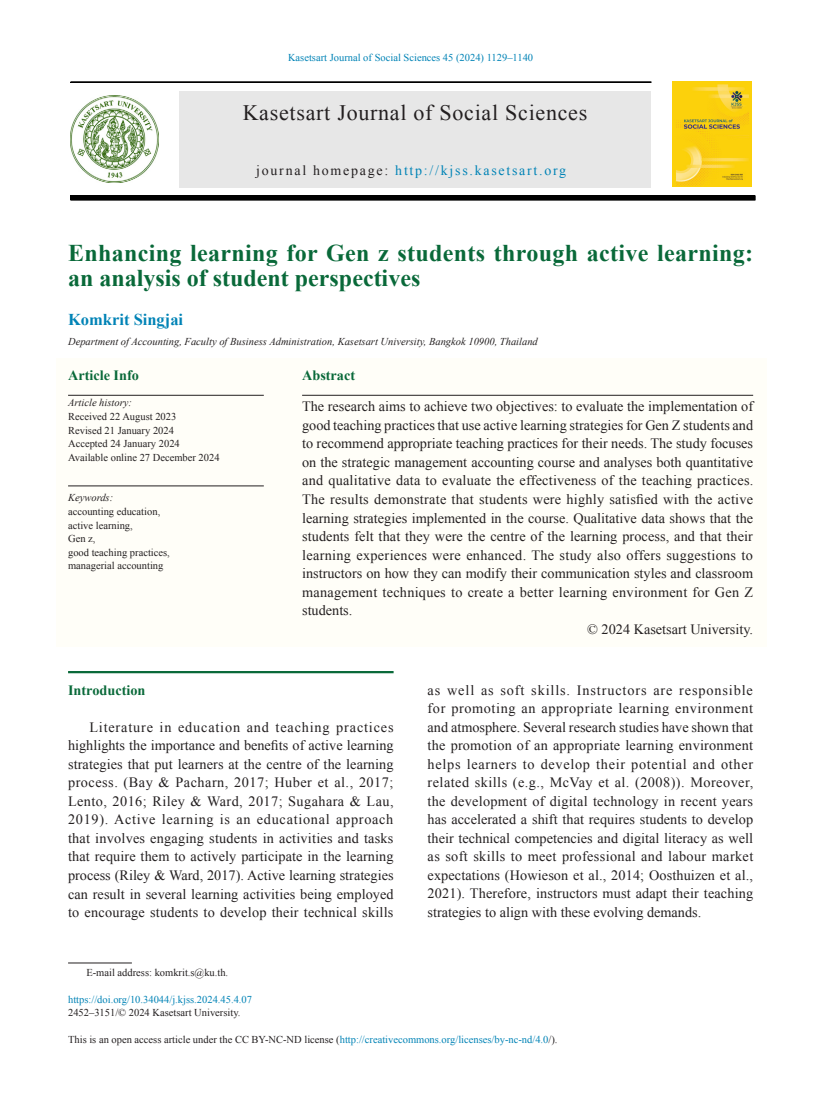
<style>
.page{position:relative;width:817px;height:1115px;background:#fff}
.page>*{position:absolute;margin:0;border:0;box-sizing:border-box;transform-origin:0 0}
._1_Headline_E{font:700 24px/25.5px "Times New Roman";letter-spacing:.015em;color:#096939}
._2_Text_E_9_5{font:22.05px "Times New Roman";letter-spacing:.035em;color:#231f20}
._1_author_name_E{font:700 16.5px "Times New Roman";color:#0083b6}
._2_Text_E_9_5-2{font:14.25px/18.5px "Times New Roman";letter-spacing:.015em;color:#231f20;text-align:justify}
._2_Text_line_E{font:14.25px "Times New Roman";color:#231f20}
._1_Article___Abstrac{font:700 14.25px "Times New Roman";color:#096939}
._2_Sub_1_E{font:700 14.25px "Times New Roman";color:#096939}
._2_Text_E_9_5-3{font:13.95px "Times New Roman";letter-spacing:.125em;color:#0083b6}
._1_Article_info___ke{font:10.5px "Times New Roman";color:#231f20}
._2_Text_E_9_5-4{font:10.5px "Times New Roman";color:#231f20}
._1_office_line_E{font:italic 10.5px "Times New Roman";color:#231f20}
._0_Master_head{font:10.5px "Times New Roman";color:#0083b6}
._1_doi{font:10.5px "Times New Roman";color:#0083b6}
._1_doi-2{font:10.5px "Times New Roman";color:#231f20}
._1_coress_line{font:10.5px "Times New Roman";color:#231f20}
._1_Article_info___ke-2{font:italic 10.5px "Times New Roman";color:#231f20}
._1_keyword_head{font:italic 10.5px "Times New Roman";color:#231f20}
.s1{color:#231f20}
.s2{color:#0083b6}
</style>
<div class="page">
<div style="left:71px;top:196px;width:684px;height:4px;border:1px solid #000"></div>
<div style="left:179px;top:91px;width:471px;height:96px;background:#e7e7e7"></div>
<img style="left:71px;top:95px;width:87px;height:88px">
<div style="left:71px;top:82px;width:580px;height:1px;border:1px solid #000"></div>
<svg style="left:672px;top:81px;width:80px;height:106px"></svg>
<img style="left:672px;top:82px;width:79px;height:104px">
<div style="left:57px;top:358px;width:710px;height:288px;background:#fffef8"></div>
<hr style="left:302px;top:395px;width:451px;height:1px;background:#231f20">
<hr style="left:68px;top:395px;width:196px;height:1px;background:#231f20">
<hr style="left:68px;top:485px;width:196px;height:1px;background:#231f20">
<hr style="left:68px;top:962px;width:64px;height:1px;background:#231f20">
<hr style="left:68px;top:670px;width:325px;height:3px;background:#096939">
<p class="_0_Master_head" style="left:288px;top:50px;width:247px">Kasetsart Journal of Social Sciences 45 (2024) 1129–1140</p>
<p class="_2_Text_E_9_5" style="left:243px;top:97px;width:346px">Kasetsart Journal of Social Sciences</p>
<p class="_2_Text_E_9_5-3" style="left:256px;top:160px;width:311px"><span class="s1">journal homepage:</span> http://kjss.kasetsart.org</p>
<p class="_1_Headline_E" style="left:68px;top:239px;width:686px">Enhancing learning for Gen z students through active learning: an analysis of student perspectives</p>
<p class="_1_author_name_E" style="left:68px;top:307px;width:117px">Komkrit Singjai</p>
<p class="_1_office_line_E" style="left:68px;top:334px;width:471px">Department of Accounting, Faculty of Business Administration, Kasetsart University, Bangkok 10900, Thailand</p>
<p class="_1_Article___Abstrac" style="left:302px;top:365px;width:55px">Abstract</p>
<p class="_2_Text_E_9_5-2" style="left:302px;top:397px;width:452px">The research aims to achieve two objectives: to evaluate the implementation of good teaching practices that use active learning strategies for Gen Z students and to recommend appropriate teaching practices for their needs. The study focuses on the strategic management accounting course and analyses both quantitative and qualitative data to evaluate the effectiveness of the teaching practices.<br>The results demonstrate that students were highly satisfied with the active learning strategies implemented in the course. Qualitative data shows that the students felt that they were the centre of the learning process, and that their learning experiences were enhanced. The study also offers suggestions to instructors on how they can modify their communication styles and classroom management techniques to create a better learning environment for Gen Z students.</p>
<p class="_2_Text_line_E" style="left:587px;top:618px;width:167px">© 2024 Kasetsart University.</p>
<p class="_1_Article___Abstrac" style="left:68px;top:365px;width:72px">Article Info</p>
<p class="_1_Article_info___ke-2" style="left:68px;top:395px;width:65px">Article history:</p>
<p class="_1_Article_info___ke" style="left:68px;top:409px;width:110px">Received 22 August 2023</p>
<p class="_1_Article_info___ke" style="left:68px;top:422px;width:107px">Revised 21 January 2024</p>
<p class="_1_Article_info___ke" style="left:68px;top:436px;width:113px">Accepted 24 January 2024</p>
<p class="_1_Article_info___ke" style="left:68px;top:450px;width:153px">Available online 27 December 2024</p>
<p class="_1_keyword_head" style="left:68px;top:490px;width:47px">Keywords:</p>
<p class="_1_Article_info___ke" style="left:68px;top:503px;width:94px">accounting education,</p>
<p class="_1_Article_info___ke" style="left:68px;top:517px;width:66px">active learning,</p>
<p class="_1_Article_info___ke" style="left:68px;top:531px;width:29px">Gen z,</p>
<p class="_1_Article_info___ke" style="left:68px;top:544px;width:103px">good teaching practices,</p>
<p class="_1_Article_info___ke" style="left:68px;top:558px;width:97px">managerial accounting</p>
<p class="_2_Sub_1_E" style="left:68px;top:679px;width:79px">Introduction</p>
<p class="_2_Text_E_9_5-2" style="left:68px;top:716px;width:327px;text-indent:21px">Literature in education and teaching practices highlights the importance and benefits of active learning strategies that put learners at the centre of the learning process. (Bay &amp; Pacharn, 2017; Huber et al., 2017; Lento, 2016; Riley &amp; Ward, 2017; Sugahara &amp; Lau, 2019). Active learning is an educational approach that involves engaging students in activities and tasks that require them to actively participate in the learning process (Riley &amp; Ward, 2017). Active learning strategies can result in several learning activities being employed to encourage students to develop their technical skills</p>
<p class="_2_Text_E_9_5-2" style="left:427px;top:679px;width:327px">as well as soft skills. Instructors are responsible for promoting an appropriate learning environment and atmosphere. Several research studies have shown that the promotion of an appropriate learning environment helps learners to develop their potential and other related skills (e.g., McVay et al. (2008)). Moreover, the development of digital technology in recent years has accelerated a shift that requires students to develop their technical competencies and digital literacy as well as soft skills to meet professional and labour market expectations (Howieson et al., 2014; Oosthuizen et al., 2021). Therefore, instructors must adapt their teaching strategies to align with these evolving demands.</p>
<p class="_1_coress_line" style="left:86px;top:964px;width:143px">E-mail address: komkrit.s@ku.th.</p>
<p class="_1_doi" style="left:68px;top:991px;width:185px">https://doi.org/10.34044/j.kjss.2024.45.4.07</p>
<p class="_1_doi-2" style="left:68px;top:1004px;width:174px">2452–3151/© 2024 Kasetsart University.</p>
<p class="_2_Text_E_9_5-4" style="left:68px;top:1031px;width:491px">This is an open access article under the CC BY-NC-ND license (<span class="s2">http://creativecommons.org/licenses/by-nc-nd/4.0</span>/).</p>
</div>
